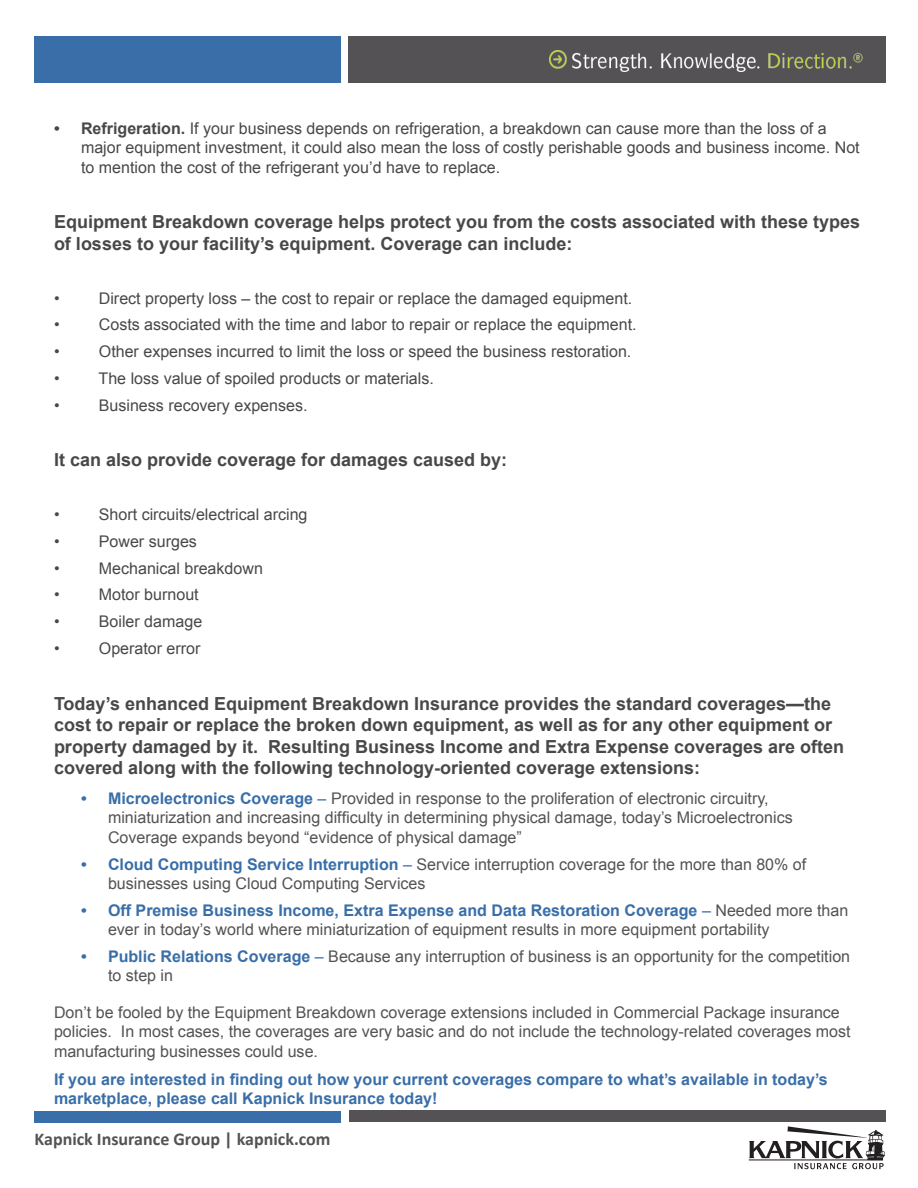
<style>
.page{position:relative;width:918px;height:1188px;background:#fff}
.page>*{position:absolute;margin:0;border:0;box-sizing:border-box;transform-origin:0 0}
.t1{font:700 18px/21.6px "Arial";color:#484848}
.t2{font:700 18px "Calibri";color:#545254}
.t3{font:16.05px/19.2px "Arial";color:#545254}
.t4{font:16.05px/19.2px "Arial";color:#484848}
.t5{font:700 16.05px/19.2px "Arial";color:#396ea8}
.s1{font-weight:700}
.s2{font-weight:700;color:#396ea8}
.s3{color:#396ea8}
</style>
<div class="page">
<div style="left:34px;top:1111px;width:307px;height:11px;background:#396ea8"></div>
<div style="left:349px;top:1111px;width:536px;height:11px;background:#545254"></div>
<div style="left:34px;top:37px;width:307px;height:46px;background:#396ea8"></div>
<div style="left:348px;top:37px;width:538px;height:46px;background:#545254"></div>
<svg style="left:749px;top:1126px;width:136px;height:43px"></svg>
<img style="left:550px;top:51px;width:312px;height:21px">
<p class="t4" style="left:81px;top:119px;width:780px;text-indent:-27px"><span class="s1">• Refrigeration.</span> If your business depends on refrigeration, a breakdown can cause more than the loss of a major equipment investment, it could also mean the loss of costly perishable goods and business income. Not to mention the cost of the refrigerant you’d have to replace.</p>
<p class="t1" style="left:54px;top:212px;width:808px">Equipment Breakdown coverage helps protect you from the costs associated with these types of losses to your facility’s equipment. Coverage can include:</p>
<p class="t4" style="left:54px;top:289px;width:7px">•</p>
<p class="t4" style="left:99px;top:289px;width:535px">Direct property loss – the cost to repair or replace the damaged equipment.</p>
<p class="t4" style="left:54px;top:315px;width:7px">•</p>
<p class="t4" style="left:99px;top:315px;width:539px">Costs associated with the time and labor to repair or replace the equipment.</p>
<p class="t4" style="left:54px;top:342px;width:7px">•</p>
<p class="t4" style="left:99px;top:342px;width:534px">Other expenses incurred to limit the loss or speed the business restoration.</p>
<p class="t4" style="left:54px;top:369px;width:7px">•</p>
<p class="t4" style="left:99px;top:369px;width:337px">The loss value of spoiled products or materials.</p>
<p class="t4" style="left:54px;top:396px;width:7px">•</p>
<p class="t4" style="left:99px;top:396px;width:210px">Business recovery expenses.</p>
<p class="t1" style="left:54px;top:450px;width:455px">It can also provide coverage for damages caused by:</p>
<p class="t4" style="left:54px;top:505px;width:7px">•</p>
<p class="t4" style="left:99px;top:505px;width:210px">Short circuits/electrical arcing</p>
<p class="t4" style="left:54px;top:532px;width:7px">•</p>
<p class="t4" style="left:99px;top:532px;width:100px">Power surges</p>
<p class="t4" style="left:54px;top:558px;width:7px">•</p>
<p class="t4" style="left:99px;top:558px;width:166px">Mechanical breakdown</p>
<p class="t4" style="left:54px;top:585px;width:7px">•</p>
<p class="t4" style="left:99px;top:585px;width:101px">Motor burnout</p>
<p class="t4" style="left:54px;top:612px;width:7px">•</p>
<p class="t4" style="left:99px;top:612px;width:105px">Boiler damage</p>
<p class="t4" style="left:54px;top:639px;width:7px">•</p>
<p class="t4" style="left:99px;top:639px;width:103px">Operator error</p>
<p class="t1" style="left:54px;top:693px;width:792px">Today’s enhanced Equipment Breakdown Insurance provides the standard coverages—the cost to repair or replace the broken down equipment, as well as for any other equipment or property damaged by it. Resulting Business Income and Extra Expense coverages are often covered along with the following technology-oriented coverage extensions:</p>
<p class="t3" style="left:108px;top:789px;width:686px;text-indent:-27px"><span class="s2">• Microelectronics Coverage</span> <span class="s3">–</span> Provided in response to the proliferation of electronic circuitry, miniaturization and increasing difficulty in determining physical damage, today’s Microelectronics<br>Coverage expands beyond “evidence of physical damage”</p>
<p class="t3" style="left:108px;top:854px;width:700px;text-indent:-27px"><span class="s2">• Cloud Computing Service Interruption</span> <span class="s3">–</span> Service interruption coverage for the more than 80% of businesses using Cloud Computing Services</p>
<p class="t3" style="left:108px;top:900px;width:742px;text-indent:-27px"><span class="s2">• Off Premise Business Income, Extra Expense and Data Restoration Coverage</span> <span class="s3">–</span> Needed more than ever in today’s world where miniaturization of equipment results in more equipment portability</p>
<p class="t3" style="left:108px;top:946px;width:744px;text-indent:-27px"><span class="s2">• Public Relations Coverage</span> <span class="s3">–</span> Because any interruption of business is an opportunity for the competition to step in</p>
<p class="t3" style="left:54px;top:1003px;width:798px">Don’t be fooled by the Equipment Breakdown coverage extensions included in Commercial Package insurance policies. In most cases, the coverages are very basic and do not include the technology-related coverages most manufacturing businesses could use.</p>
<p class="t5" style="left:54px;top:1070px;width:775px">If you are interested in finding out how your current coverages compare to what’s available in today’s marketplace, please call Kapnick Insurance today!</p>
<p class="t2" style="left:34px;top:1127px;width:298px">Kapnick Insurance Group | kapnick.com</p>
</div>
